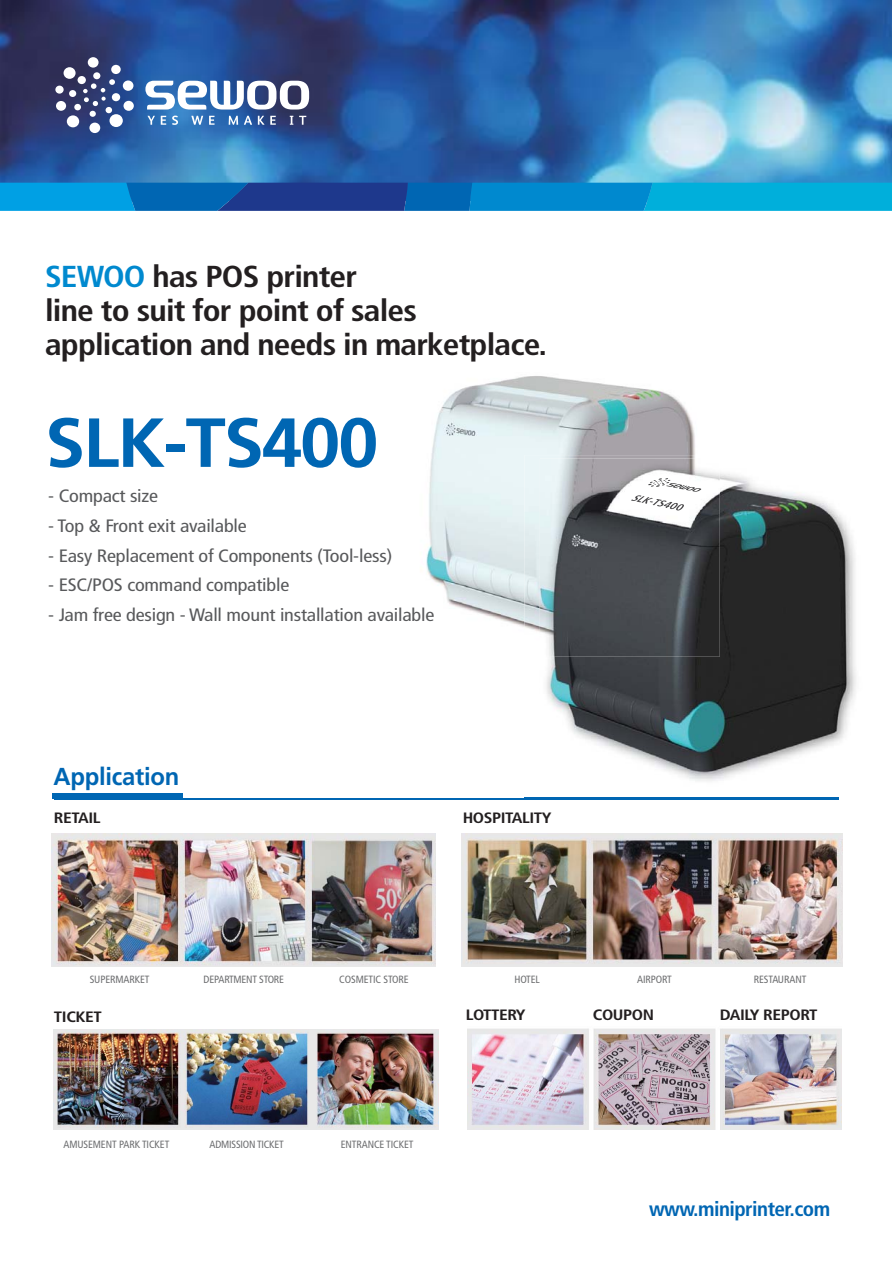
<style>
.page{position:relative;width:892px;height:1261px;background:#fff}
.page>*{position:absolute;margin:0;border:0;box-sizing:border-box;transform-origin:0 0}
.t1{font:700 69.45px "Frutiger LT Std";letter-spacing:-.025em;color:#0066b3;scale:1.04 1}
.t2{font:700 condensed 30.3px/34px "Frutiger LT Std";letter-spacing:-.025em;color:#231f20;scale:1.1 1}
.t3{font:700 24.6px "Frutiger LT Std";letter-spacing:-.01em;color:#0066b3}
.t4{font:700 condensed 20.55px "Frutiger LT Std";letter-spacing:-.025em;color:#0066b3}
.t5{font:condensed 18px "Frutiger LT Std";letter-spacing:-.01em;color:#58595b;scale:1.13 1}
.t6{font:700 condensed 15px "Frutiger LT Std";letter-spacing:-.025em;color:#231f20;scale:1.16 1}
.t7{font:condensed 10.5px "Frutiger LT Std";letter-spacing:-.01em;color:#6d6e70}
.s1{color:#0089cf}
</style>
<div class="page">
<img style="left:0;top:0;width:891px;height:1130px">
<hr style="left:54px;top:798px;width:784px;height:1px;background:#0066b3">
<div style="left:52px;top:793px;width:131px;height:6px;background:#0066b3"></div>
<img style="left:53px;top:1029px;width:385px;height:101px">
<img style="left:397px;top:334px;width:322px;height:323px">
<img style="left:397px;top:607px;width:37px;height:18px">
<img style="left:397px;top:334px;width:147px;height:28px">
<img style="left:524px;top:455px;width:343px;height:344px">
<img style="left:524px;top:798px;width:314px;height:1px">
<img style="left:524px;top:455px;width:195px;height:202px">
<img style="left:539px;top:458px;width:323px;height:330px">
<img style="left:539px;top:458px;width:180px;height:199px">
<svg style="left:630px;top:478px;width:71px;height:32px"></svg>
<h2 class="t2" style="left:45px;top:260px;width:457px"><span class="s1">SEWOO</span> has POS printer<br>line to suit for point of sales application and needs in marketplace.</h2>
<h1 class="t1" style="left:45px;top:402px;width:322px">SLK-TS400</h1>
<p class="t5" style="left:48px;top:487px;width:99px">- Compact size</p>
<p class="t5" style="left:48px;top:517px;width:177px">- Top &amp; Front exit available</p>
<p class="t5" style="left:48px;top:547px;width:306px">- Easy Replacement of Components (Tool-less)</p>
<p class="t5" style="left:48px;top:576px;width:215px">- ESC/POS command compatible</p>
<p class="t5" style="left:48px;top:606px;width:343px">- Jam free design - Wall mount installation available</p>
<h3 class="t3" style="left:53px;top:762px;width:127px">Application</h3>
<p class="t6" style="left:54px;top:809px;width:42px">RETAIL</p>
<p class="t6" style="left:462px;top:809px;width:78px">HOSPITALITY</p>
<p class="t7" style="left:90px;top:974px;width:61px">SUPERMARKET</p>
<p class="t7" style="left:203px;top:974px;width:82px">DEPARTMENT STORE</p>
<p class="t7" style="left:339px;top:974px;width:71px">COSMETIC STORE</p>
<p class="t7" style="left:514px;top:974px;width:27px">HOTEL</p>
<p class="t7" style="left:637px;top:974px;width:36px">AIRPORT</p>
<p class="t7" style="left:753px;top:974px;width:54px">RESTAURANT</p>
<p class="t6" style="left:54px;top:1008px;width:43px">TICKET</p>
<p class="t7" style="left:63px;top:1139px;width:107px">AMUSEMENT PARK TICKET</p>
<p class="t7" style="left:340px;top:1139px;width:74px">ENTRANCE TICKET</p>
<p class="t7" style="left:209px;top:1139px;width:76px">ADMISSION TICKET</p>
<p class="t6" style="left:465px;top:1006px;width:53px">LOTTERY</p>
<p class="t6" style="left:592px;top:1006px;width:54px">COUPON</p>
<p class="t6" style="left:719px;top:1006px;width:86px">DAILY REPORT</p>
<p class="t4" style="left:648px;top:1197px;width:182px">www.miniprinter.com</p>
</div>
